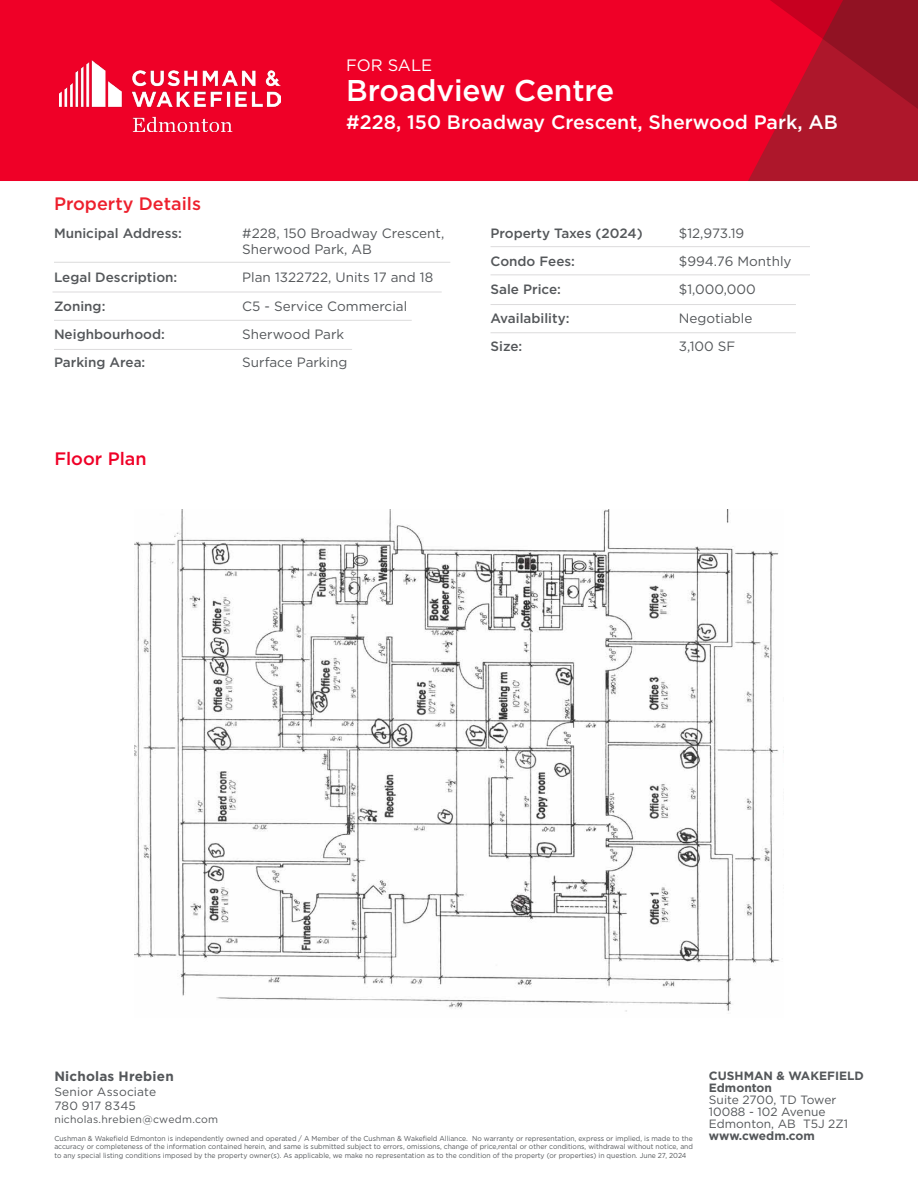
<style>
.page{position:relative;width:918px;height:1188px;background:#fff}
.page>*{position:absolute;margin:0;border:0;box-sizing:border-box;transform-origin:0 0}
.t1{font:500 30px "Gotham";letter-spacing:-.005em;color:#fff}
.t2{font:500 19.5px "Gotham";color:#fff}
.Body_Text{font:500 18px "Gotham";color:#ed202d}
.t3{font:500 18px "Gotham";color:#ef0027}
.t4{font:16.5px "Gotham";color:#fff}
.t5{font:13.5px "Gotham";color:#54575a}
.Body_Text-2{font:500 13.5px "Gotham";color:#54575a}
.t6{font:700 13.5px "Gotham";letter-spacing:.015em;color:#54575a}
.t7{font:12px/12px "Gotham";color:#54575a}
.t8{font:700 12px/12px "Gotham";color:#54575a}
.t9{font:10.5px "Gotham";letter-spacing:.02em;color:#54575a}
.t10{font:7.2px/8.7px "Gotham";color:#54575a;scale:.95 1}
</style>
<div class="page">
<hr style="left:54px;top:262px;width:396px;height:1px;background:#dcdbdc">
<hr style="left:54px;top:320px;width:358px;height:1px;background:#dcdbdc">
<hr style="left:53px;top:292px;width:389px;height:1px;background:#dcdbdc">
<hr style="left:54px;top:349px;width:298px;height:1px;background:#dcdbdc">
<hr style="left:491px;top:246px;width:319px;height:1px;background:#dcdbdc">
<hr style="left:491px;top:275px;width:319px;height:1px;background:#dcdbdc">
<hr style="left:491px;top:304px;width:305px;height:1px;background:#dcdbdc">
<hr style="left:491px;top:332px;width:305px;height:1px;background:#dcdbdc">
<img style="left:135px;top:510px;width:645px;height:502px">
<div style="left:0;top:0;width:918px;height:181px;background:#ef0027"></div>
<svg style="left:748px;top:0;width:170px;height:181px"></svg>
<img style="left:59px;top:60px;width:222px;height:72px">
<h3 class="t4" style="left:346px;top:54px;width:88px">FOR SALE</h3>
<h1 class="t1" style="left:346px;top:71px;width:270px">Broadview Centre</h1>
<h2 class="t2" style="left:346px;top:110px;width:493px">#228, 150 Broadway Crescent, Sherwood Park, AB</h2>
<p class="Body_Text" style="left:54px;top:192px;width:149px">Property Details</p>
<p class="Body_Text-2" style="left:54px;top:225px;width:129px">Municipal Address:</p>
<p class="t5" style="left:242px;top:225px;width:204px">#228, 150 Broadway Crescent,</p>
<p class="t5" style="left:242px;top:241px;width:131px">Sherwood Park, AB</p>
<p class="Body_Text-2" style="left:54px;top:269px;width:125px">Legal Description:</p>
<p class="t5" style="left:242px;top:269px;width:192px">Plan 1322722, Units 17 and 18</p>
<p class="Body_Text-2" style="left:54px;top:297px;width:53px">Zoning:</p>
<p class="t5" style="left:242px;top:297px;width:166px">C5 - Service Commercial</p>
<p class="Body_Text-2" style="left:54px;top:325px;width:112px">Neighbourhood:</p>
<p class="t5" style="left:242px;top:325px;width:104px">Sherwood Park</p>
<p class="Body_Text-2" style="left:54px;top:353px;width:93px">Parking Area:</p>
<p class="t5" style="left:242px;top:353px;width:107px">Surface Parking</p>
<p class="t3" style="left:54px;top:447px;width:94px">Floor Plan</p>
<p class="Body_Text-2" style="left:491px;top:225px;width:154px">Property Taxes (2024)</p>
<p class="t5" style="left:679px;top:225px;width:67px">$12,973.19</p>
<p class="Body_Text-2" style="left:491px;top:253px;width:86px">Condo Fees:</p>
<p class="t5" style="left:679px;top:253px;width:114px">$994.76 Monthly</p>
<p class="Body_Text-2" style="left:491px;top:281px;width:72px">Sale Price:</p>
<p class="t5" style="left:679px;top:281px;width:79px">$1,000,000</p>
<p class="Body_Text-2" style="left:491px;top:309px;width:81px">Availability:</p>
<p class="t5" style="left:679px;top:309px;width:75px">Negotiable</p>
<p class="Body_Text-2" style="left:491px;top:337px;width:33px">Size:</p>
<p class="t5" style="left:679px;top:337px;width:58px">3,100 SF</p>
<h3 class="t6" style="left:54px;top:1068px;width:121px">Nicholas Hrebien</h3>
<h3 class="t7" style="left:54px;top:1084px;width:103px;line-height:14.4px">Senior Associate<br>780 917 8345</h3>
<h3 class="t9" style="left:54px;top:1112px;width:165px">nicholas.hrebien@cwedm.com</h3>
<h3 class="t8" style="left:709px;top:1070px;width:157px">CUSHMAN &amp; WAKEFIELD<br>Edmonton</h3>
<h3 class="t7" style="left:709px;top:1094px;width:141px">Suite 2700, TD Tower<br>10088 - 102 Avenue<br>Edmonton, AB T5J 2Z1</h3>
<p class="t10" style="left:54px;top:1134px;width:673px">Cushman &amp; Wakefield Edmonton is independently owned and operated / A Member of the Cushman &amp; Wakefield Alliance. No warranty or representation, express or implied, is made to the</p>
<h3 class="t8" style="left:709px;top:1130px;width:108px">www.cwedm.com</h3>
<p class="t10" style="left:54px;top:1142px;width:674px">accuracy or completeness of the information contained herein, and same is submitted subject to errors, omissions, change of price,rental or other conditions, withdrawal without notice, and to any special listing conditions imposed by the property owner(s). As applicable, we make no representation as to the condition of the property (or properties) in question. June 27, 2024</p>
</div>
